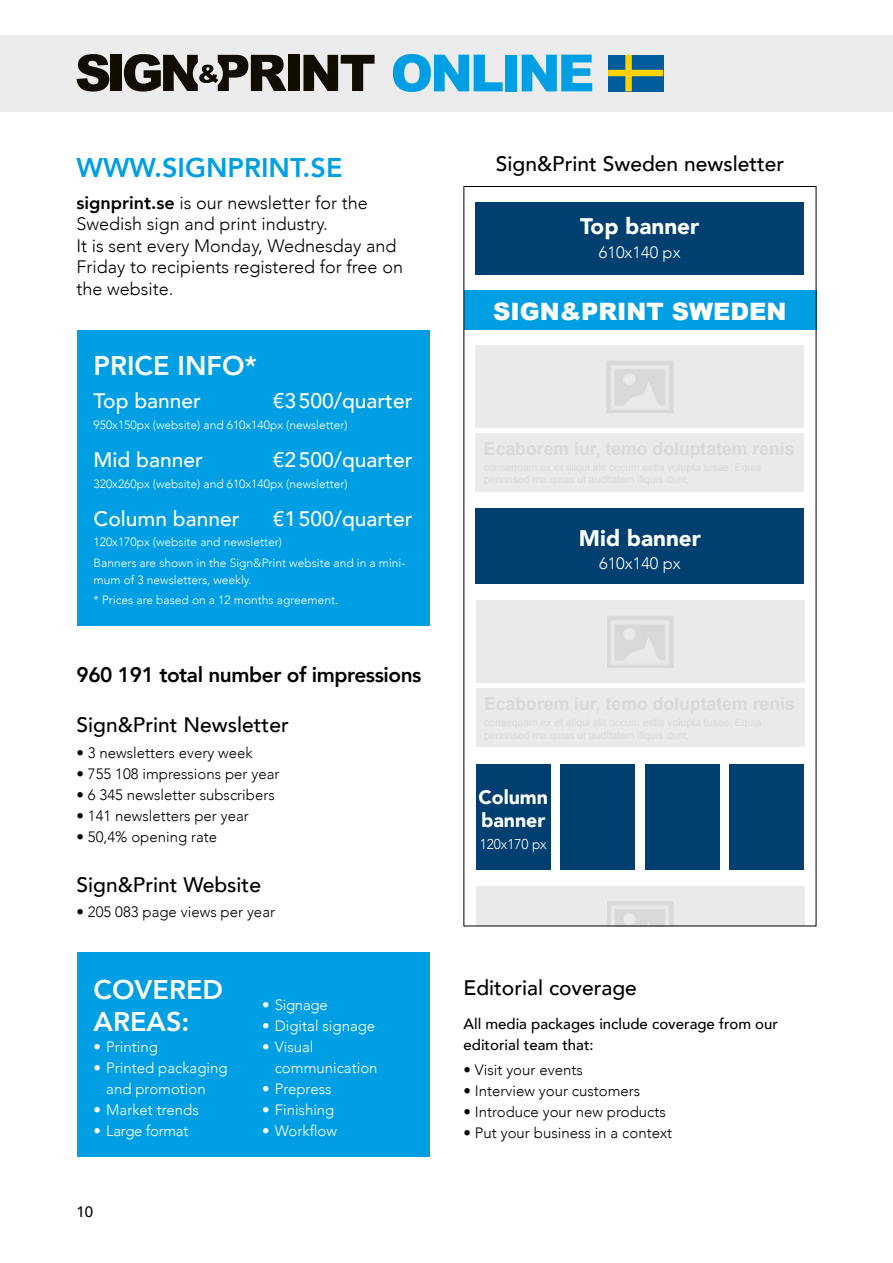
<style>
.page{position:relative;width:893px;height:1263px;background:#fff}
.page>*{position:absolute;margin:0;border:0;box-sizing:border-box;transform-origin:0 0}
.t1{font:900 51.3px "Arial";letter-spacing:-.06em;color:#009fe3}
.t2{font:800 27px/32.4px "Avenir";color:#fff}
.t3{font:800 27px "Avenir";color:#009fe3}
.t4{font:900 24px "Arial";color:#fff}
.t5{font:900 22.5px "Avenir";color:#fff}
.t6{font:500 21px "Avenir";color:#000}
.t7{font:500 21px "Avenir";color:#fff}
.t8{font:800 21px "Avenir";letter-spacing:-.02em;color:#000}
.t9{font:900 19.5px/23.4px "Avenir";color:#fff}
.t10{font:300 18px/21.6px "Avenir";color:#000}
.t11{font:300 16.5px "Avenir";color:#fff}
.t12{font:300 15px "Avenir";color:#000}
.t13{font:300 15px/21px "Avenir";color:#fff}
.t14{font:500 15px/21px "Avenir";color:#000}
.t15{font:300 15px "Avenir";letter-spacing:-.02em;color:#fff}
.t16{font:300 14.25px "Avenir";color:#fff;scale:.95 1}
.t17{font:300 12px/20.7px "Avenir";color:#fff}
.s1{font-weight:800}
</style>
<div class="page">
<div style="left:476px;top:886px;width:328px;height:40px;background:#eaeaea"></div>
<div style="left:77px;top:331px;width:352px;height:295px;background:#009fe3"></div>
<div style="left:77px;top:952px;width:352px;height:205px;background:#009fe3"></div>
<div style="left:476px;top:764px;width:75px;height:105px;background:#004070"></div>
<div style="left:560px;top:764px;width:75px;height:105px;background:#004070"></div>
<div style="left:645px;top:764px;width:75px;height:105px;background:#004070"></div>
<div style="left:730px;top:764px;width:74px;height:105px;background:#004070"></div>
<div style="left:476px;top:688px;width:328px;height:59px;background:#eaeaea"></div>
<div style="left:476px;top:601px;width:328px;height:82px;background:#eaeaea"></div>
<div style="left:464px;top:291px;width:352px;height:39px;background:#009fe3"></div>
<div style="left:476px;top:203px;width:328px;height:72px;background:#004070"></div>
<div style="left:476px;top:509px;width:328px;height:75px;background:#004070"></div>
<div style="left:476px;top:433px;width:328px;height:59px;background:#eaeaea"></div>
<div style="left:476px;top:346px;width:328px;height:82px;background:#eaeaea"></div>
<div style="left:0;top:35px;width:893px;height:76px;background:#edecec"></div>
<svg style="left:77px;top:54px;width:32px;height:38px"></svg>
<div style="left:111px;top:55px;width:11px;height:36px;background:#110d00"></div>
<svg style="left:303px;top:55px;width:72px;height:36px"></svg>
<div style="left:289px;top:55px;width:11px;height:36px;background:#110d00"></div>
<svg style="left:124px;top:54px;width:163px;height:38px"></svg>
<svg style="left:608px;top:55px;width:55px;height:36px;background:#457c71"></svg>
<h2 class="t3" style="left:77px;top:146px;width:267px">WWW.SIGNPRINT.SE</h2>
<h1 class="t1" style="left:390px;top:36px;width:206px">ONLINE</h1>
<h3 class="t6" style="left:496px;top:145px;width:290px">Sign&amp;Print Sweden newsletter</h3>
<p class="t10" style="left:77px;top:192px;width:328px"><span class="s1">signprint.se</span> is our newsletter for the Swedish sign and print industry.<br>It is sent every Monday, Wednesday and Friday to recipients registered for free on the website.</p>
<h2 class="t2" style="left:94px;top:349px;width:165px">PRICE INFO*</h2>
<h3 class="t7" style="left:94px;top:383px;width:109px">Top banner</h3>
<h3 class="t7" style="left:273px;top:383px;width:141px">€3500/quarter</h3>
<p class="t17" style="left:94px;top:415px;width:256px">950x150px (website) and 610x140px (newsletter)</p>
<h3 class="t7" style="left:94px;top:441px;width:111px">Mid banner</h3>
<h3 class="t7" style="left:273px;top:441px;width:141px">€2500/quarter</h3>
<p class="t17" style="left:94px;top:473px;width:256px">320x260px (website) and 610x140px (newsletter)</p>
<h3 class="t7" style="left:94px;top:500px;width:147px">Column banner</h3>
<h3 class="t7" style="left:273px;top:500px;width:141px">€1500/quarter</h3>
<p class="t17" style="left:94px;top:532px;width:313px">120x170px (website and newsletter)<br>Banners are shown in the Sign&amp;Print website and in a mini-</p>
<p class="t17" style="left:94px;top:569px;width:246px">mum of 3 newsletters, weekly.<br>* Prices are based on a 12 months agreement.</p>
<h3 class="t8" style="left:77px;top:658px;width:346px">960 191 total number of impressions</h3>
<h3 class="t6" style="left:77px;top:707px;width:214px">Sign&amp;Print Newsletter</h3>
<p class="t12" style="left:77px;top:744px;width:178px">• 3 newsletters every week</p>
<p class="t12" style="left:77px;top:765px;width:204px">• 755 108 impressions per year</p>
<p class="t12" style="left:77px;top:786px;width:200px">• 6 345 newsletter subscribers</p>
<p class="t12" style="left:77px;top:807px;width:174px">• 141 newsletters per year</p>
<p class="t12" style="left:77px;top:828px;width:142px">• 50,4% opening rate</p>
<h3 class="t6" style="left:77px;top:866px;width:186px">Sign&amp;Print Website</h3>
<p class="t12" style="left:77px;top:903px;width:200px">• 205 083 page views per year</p>
<h2 class="t2" style="left:94px;top:973px;width:131px">COVERED<br>AREAS:</h2>
<p class="t13" style="left:94px;top:1036px;width:66px">• Printing</p>
<p class="t13" style="left:106px;top:1057px;width:123px;text-indent:-13px">• Printed packaging and promotion</p>
<p class="t13" style="left:94px;top:1099px;width:107px">• Market trends</p>
<p class="t15" style="left:94px;top:1122px;width:96px">• Large format</p>
<p class="t14" style="left:77px;top:1201px;width:18px">10</p>
<p class="t15" style="left:262px;top:996px;width:67px">• Signage</p>
<p class="t13" style="left:262px;top:1015px;width:115px">• Digital signage</p>
<p class="t13" style="left:275px;top:1036px;width:104px;text-indent:-13px">• Visual communication</p>
<p class="t13" style="left:262px;top:1078px;width:71px">• Prepress</p>
<p class="t13" style="left:262px;top:1099px;width:74px">• Finishing</p>
<p class="t13" style="left:262px;top:1120px;width:77px">• Workflow</p>
<h3 class="t5" style="left:580px;top:207px;width:121px">Top banner</h3>
<p class="t11" style="left:599px;top:242px;width:83px">610x140 px</p>
<h3 class="t4" style="left:493px;top:294px;width:295px">SIGN&amp;PRINT SWEDEN</h3>
<h3 class="t5" style="left:579px;top:518px;width:124px">Mid banner</h3>
<p class="t11" style="left:599px;top:554px;width:83px">610x140 px</p>
<h3 class="t9" style="left:478px;top:784px;width:71px">Column banner</h3>
<p class="t16" style="left:480px;top:836px;width:72px">120x170 px</p>
<h3 class="t6" style="left:463px;top:969px;width:175px">Editorial coverage</h3>
<p class="t14" style="left:463px;top:1012px;width:316px">All media packages include coverage from our editorial team that:</p>
<p class="t12" style="left:463px;top:1061px;width:121px">• Visit your events</p>
<p class="t12" style="left:463px;top:1082px;width:178px">• Interview your customers</p>
<p class="t12" style="left:463px;top:1103px;width:204px">• Introduce your new products</p>
<p class="t12" style="left:463px;top:1124px;width:210px">• Put your business in a context</p>
</div>
